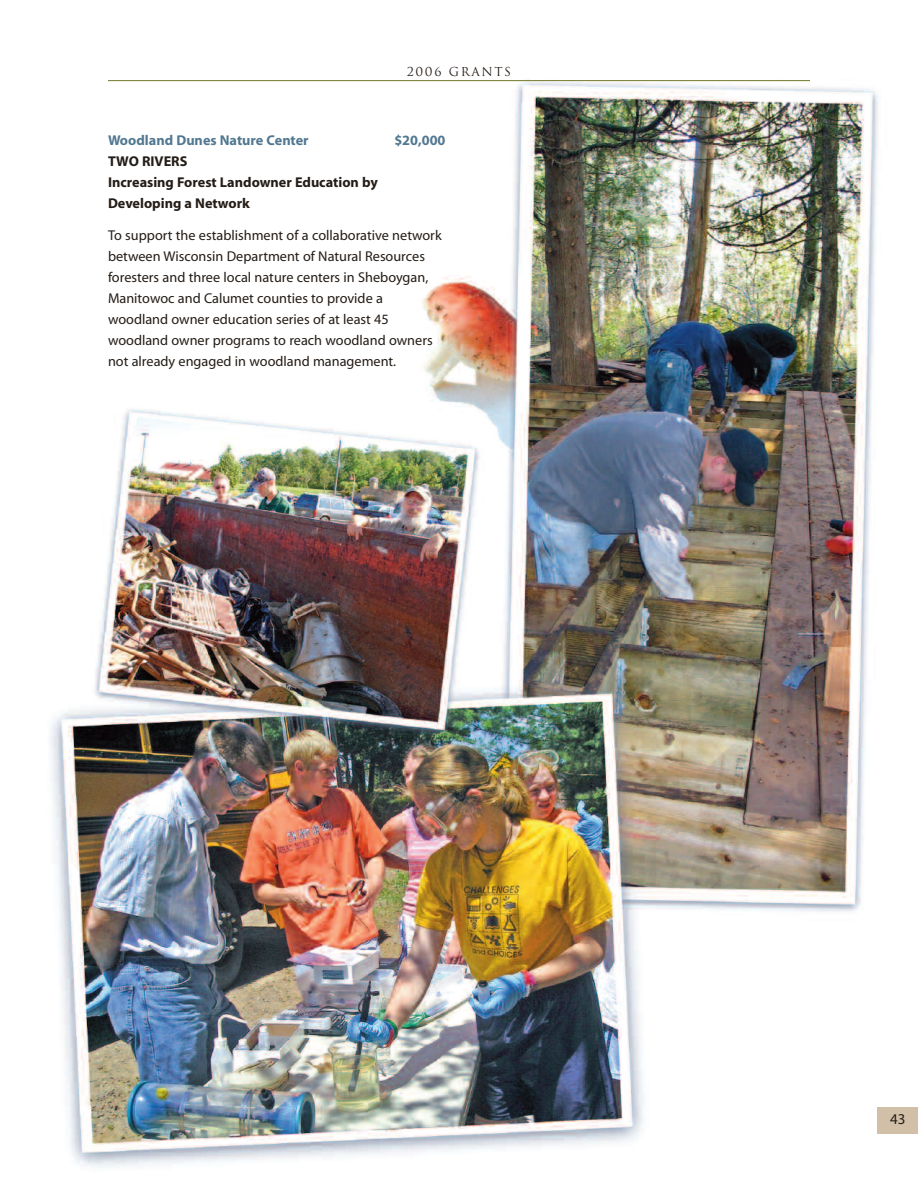
<style>
.page{position:relative;width:918px;height:1188px;background:#fff}
.page>*{position:absolute;margin:0;border:0;box-sizing:border-box;transform-origin:0 0}
.t1{font:15px "Myriad";color:#241c16}
.t2{font:14.25px/21px "Myriad";color:#241c16}
.t3{font:700 14.25px/21px "Myriad";color:#241c16}
.t4{font:700 14.25px "Myriad";color:#527891}
.t5{font:12px "Trajan";letter-spacing:.13em;color:#241c16}
</style>
<div class="page">
<img style="left:49px;top:79px;width:829px;height:1088px">
<div style="left:878px;top:1107px;width:40px;height:27px;background:#d1c0a7"></div>
<hr style="left:108px;top:80px;width:702px;height:1px;background:#71772a">
<p class="t5" style="left:407px;top:65px;width:105px">2006 GRANTS</p>
<p class="t4" style="left:108px;top:135px;width:202px">Woodland Dunes Nature Center</p>
<p class="t4" style="left:394px;top:135px;width:53px">$20,000</p>
<p class="t3" style="left:108px;top:152px;width:271px">TWO RIVERS<br>Increasing Forest Landowner Education by<br>Developing a Network</p>
<p class="t2" style="left:108px;top:226px;width:335px">To support the establishment of a collaborative network between Wisconsin Department of Natural Resources foresters and three local nature centers in Sheboygan, Manitowoc and Calumet counties to provide a woodland owner education series of at least 45 woodland owner programs to reach woodland owners not already engaged in woodland management.</p>
<p class="t1" style="left:890px;top:1114px;width:17px">43</p>
</div>
